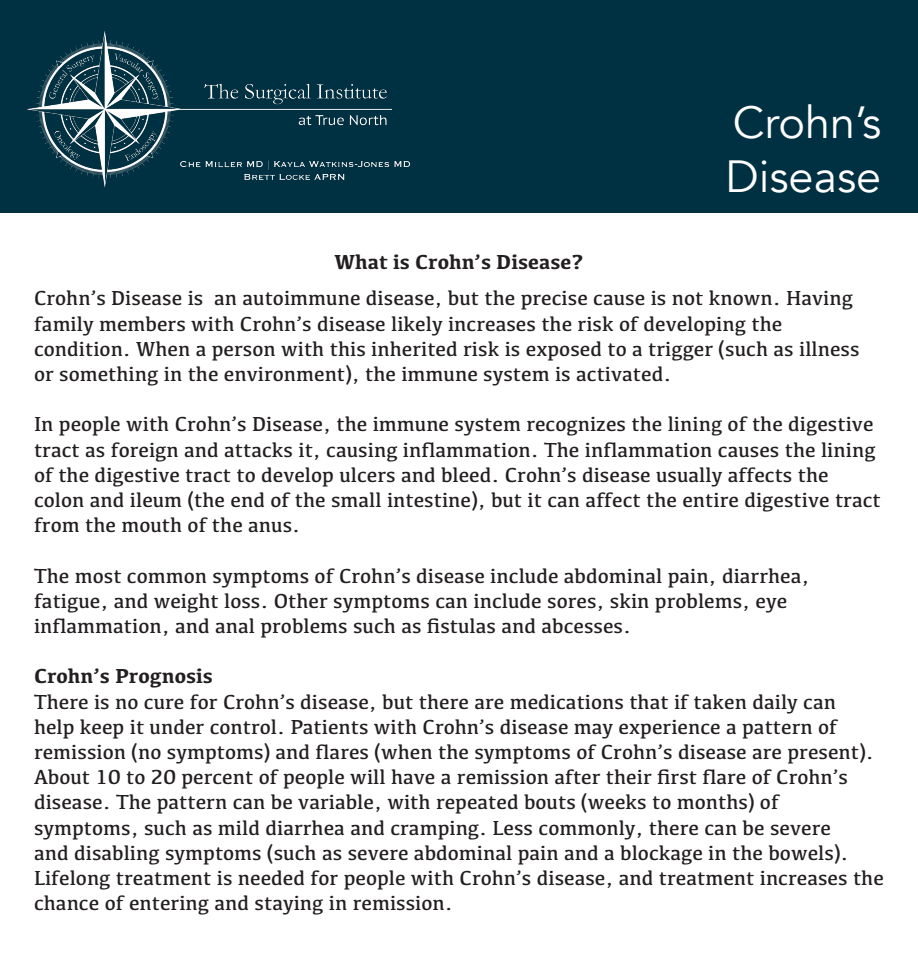
<style>
.page{position:relative;width:918px;height:972px;background:#fff}
.page>*{position:absolute;margin:0;border:0;box-sizing:border-box;transform-origin:0 0}
.t1{font:45px "Avenir";color:#fff}
.t2{font:21px/25.2px "Kefa";color:#231f20}
.t3{font:700 21px "Kefa";color:#231f20}
</style>
<div class="page">
<div style="left:0;top:0;width:918px;height:213px;background:#003142"></div>
<img style="left:27px;top:31px;width:383px;height:156px">
<p class="t1" style="left:733px;top:96px;width:150px">Crohn’s</p>
<p class="t1" style="left:725px;top:150px;width:157px">Disease</p>
<p class="t3" style="left:335px;top:248px;width:250px">What is Crohn’s Disease?</p>
<p class="t2" style="left:34px;top:285px;width:827px">Crohn’s Disease is an autoimmune disease, but the precise cause is not known. Having family members with Crohn’s disease likely increases the risk of developing the condition. When a person with this inherited risk is exposed to a trigger (such as illness or something in the environment), the immune system is activated.</p>
<p class="t2" style="left:34px;top:411px;width:848px">In people with Crohn’s Disease, the immune system recognizes the lining of the digestive tract as foreign and attacks it, causing inflammation. The inflammation causes the lining of the digestive tract to develop ulcers and bleed. Crohn’s disease usually affects the colon and ileum (the end of the small intestine), but it can affect the entire digestive tract from the mouth of the anus.</p>
<p class="t2" style="left:34px;top:562px;width:777px">The most common symptoms of Crohn’s disease include abdominal pain, diarrhea, fatigue, and weight loss. Other symptoms can include sores, skin problems, eye inflammation, and anal problems such as fistulas and abcesses.</p>
<p class="t3" style="left:34px;top:662px;width:181px">Crohn’s Prognosis</p>
<p class="t2" style="left:34px;top:688px;width:841px">There is no cure for Crohn’s disease, but there are medications that if taken daily can help keep it under control. Patients with Crohn’s disease may experience a pattern of remission (no symptoms) and flares (when the symptoms of Crohn’s disease are present).</p>
<p class="t2" style="left:34px;top:764px;width:851px">About 10 to 20 percent of people will have a remission after their first flare of Crohn’s disease. The pattern can be variable, with repeated bouts (weeks to months) of symptoms, such as mild diarrhea and cramping. Less commonly, there can be severe<br>and disabling symptoms (such as severe abdominal pain and a blockage in the bowels).<br>Lifelong treatment is needed for people with Crohn’s disease, and treatment increases the chance of entering and staying in remission.</p>
</div>
